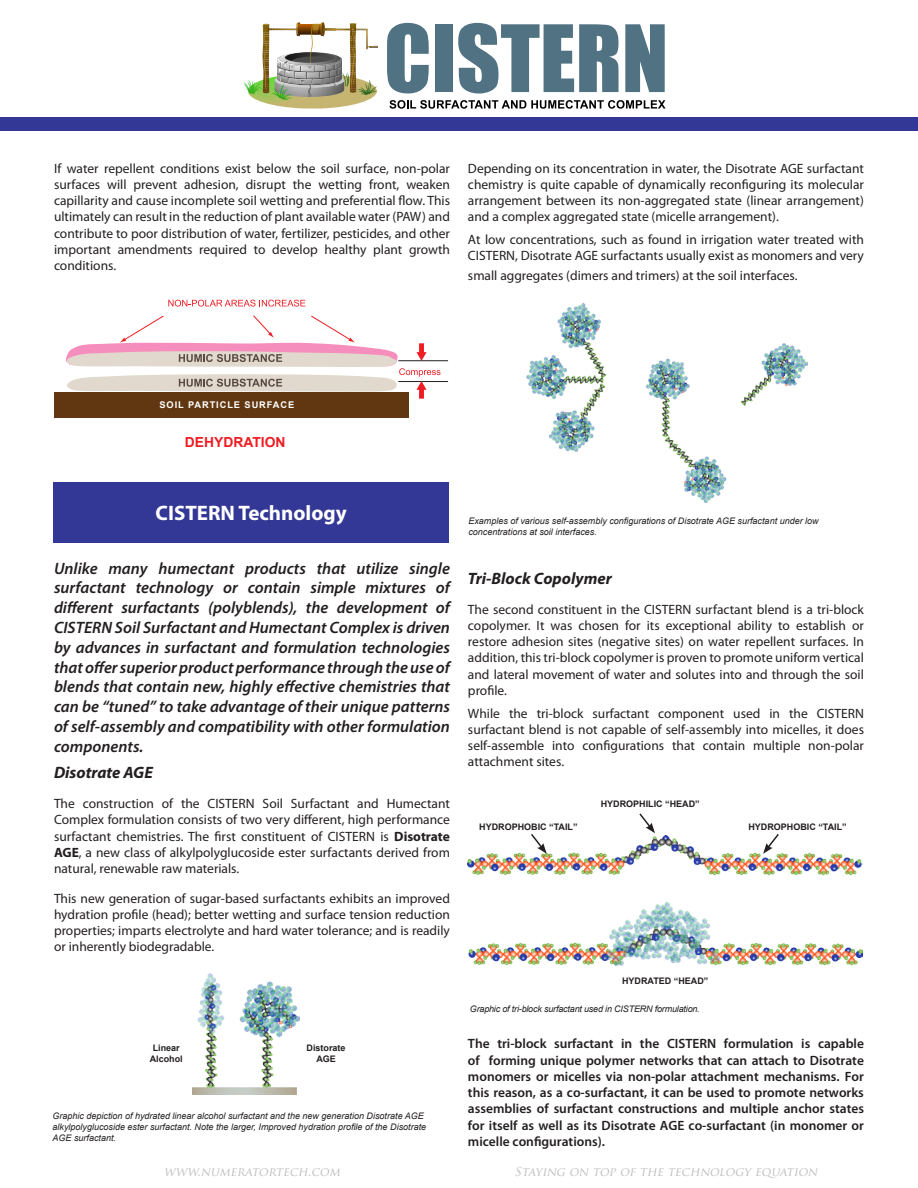
<style>
.page{position:relative;width:918px;height:1188px;background:#fff}
.page>*{position:absolute;margin:0;border:0;box-sizing:border-box;transform-origin:0 0}
.t1{font:700 21px "Myriad Pro";color:#fff}
.New_Paragraph{font:italic 600 16.5px/19.8px "Myriad Pro";color:#231f20;text-align:justify}
.New_Paragraph-2{font:italic 700 16.5px "Myriad Pro";color:#231f20}
.t2{font:700 13.8px "Arial";color:#ee1d23}
.Body_text{font:13.5px/16.2px "Myriad Pro";color:#231f20;text-align:justify}
.New_Paragraph-3{font:13.5px/16.2px "Myriad Pro";color:#231f20;text-align:justify}
.Body_text-2{font:600 13.5px/16.4px "Myriad Pro";color:#231f20;text-align:justify}
.t3{font:italic 12px "Trajan Pro";color:#bcbdc0}
.t4{font:700 9.3px "Arial";letter-spacing:.1em;color:#fff}
.t5{font:italic 9px/10.8px "Arial";color:#231f20}
.t6{font:700 9px "Arial";color:#231f20}
.t7{font:italic 9px "Arial";letter-spacing:-.02em;color:#231f20}
.s1{font-weight:700}
</style>
<div class="page">
<img style="left:244px;top:22px;width:134px;height:87px">
<svg style="left:387px;top:23px;width:42px;height:70px"></svg>
<div style="left:435px;top:24px;width:18px;height:68px;background:#507282"></div>
<svg style="left:458px;top:23px;width:161px;height:70px"></svg>
<svg style="left:625px;top:24px;width:40px;height:68px;background:#668391"></svg>
<svg style="left:389px;top:100px;width:277px;height:9px"></svg>
<div style="left:0;top:117px;width:918px;height:13px;background:#333795"></div>
<img style="left:193px;top:973px;width:107px;height:122px">
<div style="left:54px;top:392px;width:354px;height:26px;background:#603711"></div>
<hr style="left:398px;top:360px;width:50px;height:1px;background:#231f20">
<hr style="left:398px;top:381px;width:50px;height:1px;background:#231f20">
<svg style="left:168px;top:300px;width:137px;height:7px"></svg>
<svg style="left:66px;top:315px;width:375px;height:84px"></svg>
<div style="left:53px;top:482px;width:396px;height:60px;background:#333795"></div>
<img style="left:526px;top:304px;width:282px;height:198px">
<img style="left:468px;top:836px;width:394px;height:130px">
<svg style="left:529px;top:834px;width:18px;height:20px"></svg>
<svg style="left:639px;top:813px;width:16px;height:20px"></svg>
<svg style="left:763px;top:834px;width:17px;height:20px"></svg>
<p class="Body_text" style="left:54px;top:160px;width:398px">If water repellent conditions exist below the soil surface, non-polar surfaces will prevent adhesion, disrupt the wetting front, weaken capillarity and cause incomplete soil wetting and preferential flow. This ultimately can result in the reduction of plant available water (PAW) and contribute to poor distribution of water, fertilizer, pesticides, and other important amendments required to develop healthy plant growth conditions.</p>
<p class="Body_text" style="left:468px;top:160px;width:398px">Depending on its concentration in water, the Disotrate AGE surfactant chemistry is quite capable of dynamically reconfiguring its molecular arrangement between its non-aggregated state (linear arrangement) and a complex aggregated state (micelle arrangement).</p>
<p class="Body_text" style="left:468px;top:231px;width:398px">At low concentrations, such as found in irrigation water treated with<br>CISTERN, Disotrate AGE surfactants usually exist as monomers and very</p>
<p class="Body_text" style="left:468px;top:267px;width:331px">small aggregates (dimers and trimers) at the soil interfaces.</p>
<p class="t4" style="left:160px;top:399px;width:136px">SOIL PARTICLE SURFACE</p>
<p class="t2" style="left:185px;top:433px;width:102px">DEHYDRATION</p>
<p class="t1" style="left:156px;top:499px;width:193px">CISTERN Technology</p>
<p class="New_Paragraph" style="left:54px;top:558px;width:398px">Unlike many humectant products that utilize single surfactant technology or contain simple mixtures of different surfactants (polyblends), the development of CISTERN Soil Surfactant and Humectant Complex is driven by advances in surfactant and formulation technologies that offer superior product performance through the use of blends that contain new, highly effective chemistries that can be “tuned” to take advantage of their unique patterns of self-assembly and compatibility with other formulation components.</p>
<p class="New_Paragraph-2" style="left:54px;top:762px;width:100px">Disotrate AGE</p>
<p class="New_Paragraph-3" style="left:54px;top:795px;width:398px">The construction of the CISTERN Soil Surfactant and Humectant Complex formulation consists of two very different, high performance surfactant chemistries. The first constituent of CISTERN is <span class="s1">Disotrate AGE</span>, a new class of alkylpolyglucoside ester surfactants derived from natural, renewable raw materials.</p>
<p class="New_Paragraph-3" style="left:54px;top:890px;width:398px">This new generation of sugar-based surfactants exhibits an improved hydration profile (head); better wetting and surface tension reduction properties; imparts electrolyte and hard water tolerance; and is readily or inherently biodegradable.</p>
<p class="t6" style="left:153px;top:1042px;width:29px">Linear</p>
<p class="t6" style="left:150px;top:1053px;width:35px">Alcohol</p>
<p class="t6" style="left:307px;top:1042px;width:41px">Distorate</p>
<p class="t6" style="left:316px;top:1053px;width:21px">AGE</p>
<p class="t5" style="left:52px;top:1110px;width:375px">Graphic depiction of hydrated linear alcohol surfactant and the new generation Disotrate AGE alkylpolyglucoside ester surfactant. Note the larger, Improved hydration profile of the Disotrate<br>AGE surfactant.</p>
<p class="t5" style="left:468px;top:516px;width:352px">Examples of various self-assembly configurations of Disotrate AGE surfactant under low concentrations at soil interfaces.</p>
<p class="New_Paragraph-2" style="left:468px;top:568px;width:145px">Tri-Block Copolymer</p>
<p class="New_Paragraph-3" style="left:468px;top:601px;width:398px">The second constituent in the CISTERN surfactant blend is a tri-block copolymer. It was chosen for its exceptional ability to establish or restore adhesion sites (negative sites) on water repellent surfaces. In addition, this tri-block copolymer is proven to promote uniform vertical and lateral movement of water and solutes into and through the soil profile.</p>
<p class="Body_text" style="left:468px;top:705px;width:398px">While the tri-block surfactant component used in the CISTERN surfactant blend is not capable of self-assembly into micelles, it does self-assemble into configurations that contain multiple non-polar attachment sites.</p>
<p class="t6" style="left:479px;top:821px;width:100px">HYDROPHOBIC “TAIL”</p>
<p class="t6" style="left:601px;top:798px;width:100px">HYDROPHILIC “HEAD”</p>
<p class="t6" style="left:748px;top:821px;width:100px">HYDROPHOBIC “TAIL”</p>
<p class="t6" style="left:622px;top:975px;width:88px">HYDRATED “HEAD”</p>
<p class="t7" style="left:470px;top:1004px;width:231px">Graphic of tri-block surfactant used in CISTERN formulation.</p>
<p class="Body_text-2" style="left:468px;top:1035px;width:398px">The tri-block surfactant in the CISTERN formulation is capable of forming unique polymer networks that can attach to Disotrate monomers or micelles via non-polar attachment mechanisms. For this reason, as a co-surfactant, it can be used to promote networks assemblies of surfactant constructions and multiple anchor states for itself as well as its Disotrate AGE co-surfactant (in monomer or micelle configurations).</p>
<p class="t3" style="left:164px;top:1164px;width:181px">WWW.NUMERATORTECH.COM</p>
<p class="t3" style="left:515px;top:1164px;width:307px">STAYING ON TOP OF THE TECHNOLOGY EQUATION</p>
</div>
